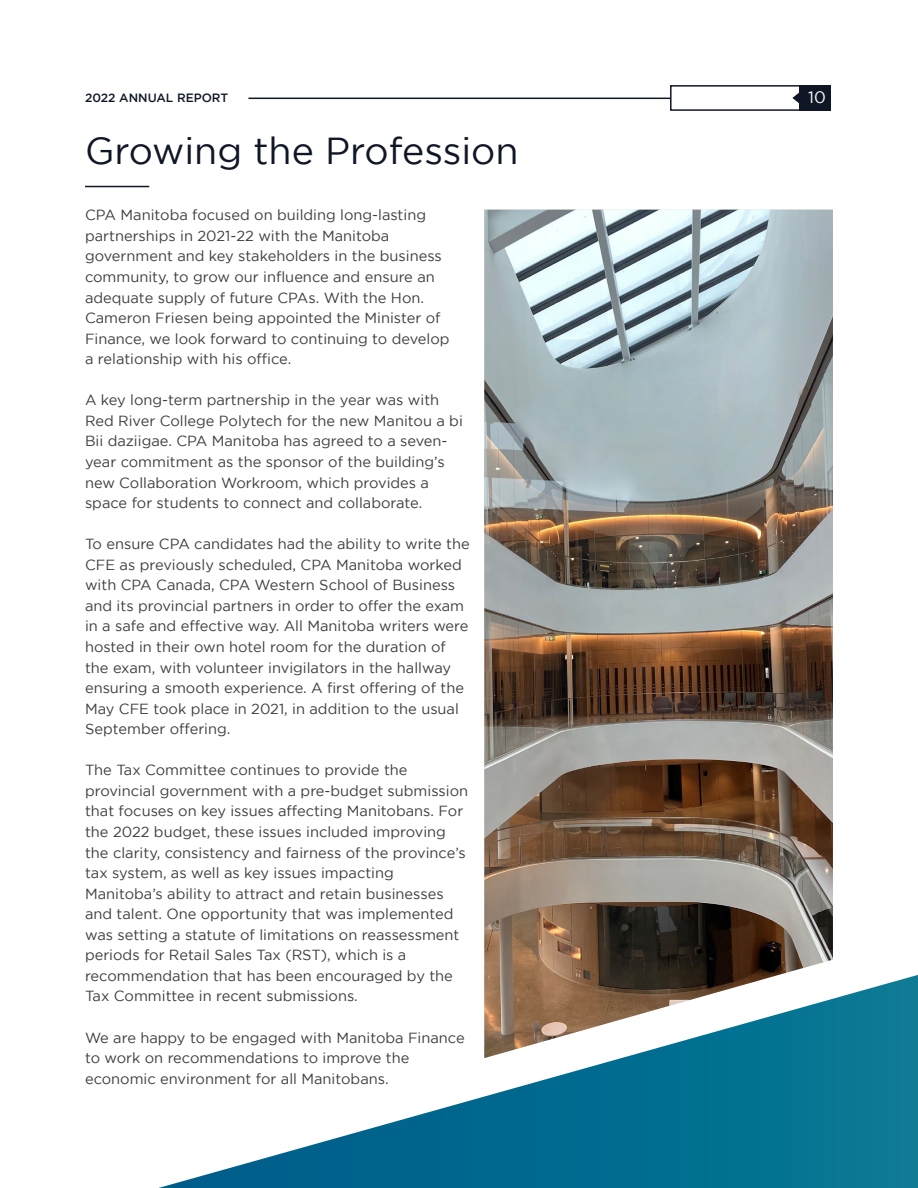
<style>
.page{position:relative;width:918px;height:1188px;background:#fff}
.page>*{position:absolute;margin:0;border:0;box-sizing:border-box;transform-origin:0 0}
.t1{font:37.5px "Gotham";color:#0f1726}
.t2{font:16.5px "Gotham";color:#fff}
.t3{font:14.7px/20.5px "Gotham";color:#3e3e3f}
.t4{font:500 12px "Gotham";color:#0f1726}
</style>
<div class="page">
<svg style="left:159px;top:975px;width:759px;height:213px"></svg>
<img style="left:484px;top:210px;width:349px;height:848px">
<hr style="left:248px;top:98px;width:423px;height:1px;background:#0f1726">
<div style="left:670px;top:85px;width:131px;height:26px;border:2px solid #0f1726"></div>
<div style="left:799px;top:85px;width:32px;height:26px;background:#0f1726"></div>
<svg style="left:792px;top:89px;width:7px;height:18px"></svg>
<hr style="left:85px;top:186px;width:64px;height:1px;background:#0f1726">
<p class="t4" style="left:85px;top:91px;width:145px">2022 ANNUAL REPORT</p>
<p class="t2" style="left:808px;top:89px;width:19px">10</p>
<p class="t1" style="left:85px;top:130px;width:435px">Growing the Profession</p>
<p class="t3" style="left:85px;top:205px;width:366px">CPA Manitoba focused on building long-lasting partnerships in 2021-22 with the Manitoba government and key stakeholders in the business community, to grow our influence and ensure an adequate supply of future CPAs. With the Hon.<br>Cameron Friesen being appointed the Minister of Finance, we look forward to continuing to develop</p>
<p class="t3" style="left:85px;top:349px;width:208px">a relationship with his office.</p>
<p class="t3" style="left:85px;top:390px;width:379px">A key long-term partnership in the year was with Red River College Polytech for the new Manitou a bi Bii daziigae. CPA Manitoba has agreed to a seven&shy;year commitment as the sponsor of the building’s new Collaboration Workroom, which provides a space for students to connect and collaborate.</p>
<p class="t3" style="left:85px;top:533px;width:386px">To ensure CPA candidates had the ability to write the CFE as previously scheduled, CPA Manitoba worked with CPA Canada, CPA Western School of Business and its provincial partners in order to offer the exam in a safe and effective way. All Manitoba writers were hosted in their own hotel room for the duration of the exam, with volunteer invigilators in the hallway ensuring a smooth experience. A first offering of the May CFE took place in 2021, in addition to the usual September offering.</p>
<p class="t3" style="left:85px;top:760px;width:385px">The Tax Committee continues to provide the provincial government with a pre-budget submission that focuses on key issues affecting Manitobans. For the 2022 budget, these issues included improving the clarity, consistency and fairness of the province’s tax system, as well as key issues impacting Manitoba’s ability to attract and retain businesses and talent. One opportunity that was implemented was setting a statute of limitations on reassessment periods for Retail Sales Tax (RST), which is a recommendation that has been encouraged by the Tax Committee in recent submissions.</p>
<p class="t3" style="left:85px;top:1027px;width:381px">We are happy to be engaged with Manitoba Finance to work on recommendations to improve the economic environment for all Manitobans.</p>
</div>
